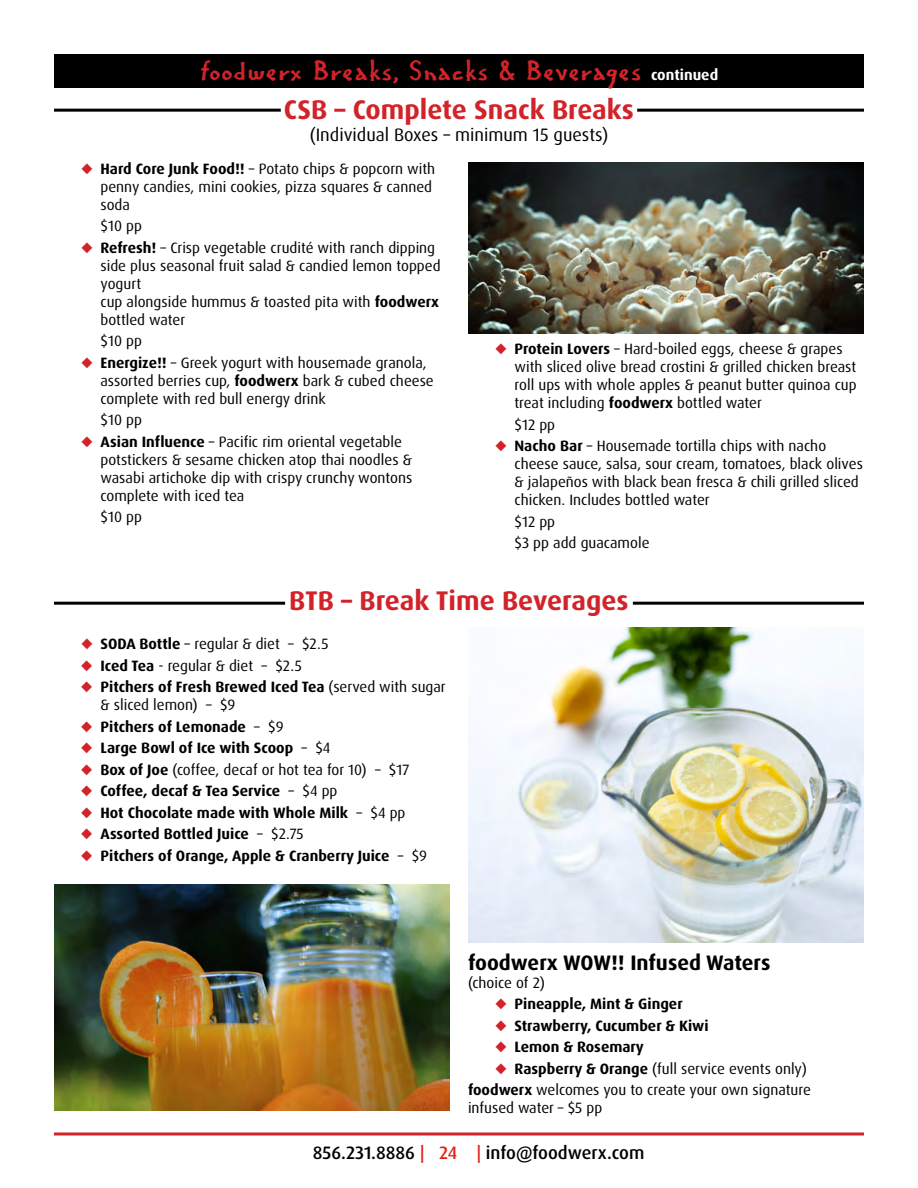
<style>
.page{position:relative;width:918px;height:1188px;background:#fff}
.page>*{position:absolute;margin:0;border:0;box-sizing:border-box;transform-origin:0 0}
.t1{font:30px "Regular Joe";color:#d2232a}
.t2{font:700 27px "Dax Pro";color:#d2232a}
.t3{font:700 21px "Dax Pro";color:#000}
.t4{font:500 18px "Dax Pro";color:#000}
.t5{font:18px "Dax Pro";color:#000}
.t6{font:15px/18px "Dax Pro";color:#000}
.t7{font:700 15px "Dax Pro";color:#000}
.s1{font-family:"Dax Pro";font-weight:700;font-size:15px;color:#fff}
.s2{color:#d2232a}
.s3{font-weight:700}
.s4{font-weight:400}
.s5{color:#e1251b}
</style>
<div class="page">
<svg style="left:54px;top:1132px;width:810px;height:4px"></svg>
<div style="left:54px;top:54px;width:810px;height:33px;background:#000"></div>
<img style="left:468px;top:162px;width:396px;height:172px">
<hr style="left:637px;top:109px;width:227px;height:3px;background:#000">
<hr style="left:54px;top:109px;width:227px;height:3px;background:#000">
<img style="left:54px;top:885px;width:396px;height:225px">
<img style="left:468px;top:627px;width:396px;height:316px">
<hr style="left:633px;top:602px;width:231px;height:3px;background:#000">
<hr style="left:54px;top:602px;width:231px;height:3px;background:#000">
<h1 class="t1" style="left:200px;top:52px;width:520px">foodwerx Breaks, Snacks &amp; Beverages <span class="s1">continued</span></h1>
<h2 class="t2" style="left:284px;top:93px;width:352px">CSB – Complete Snack Breaks</h2>
<p class="t5" style="left:310px;top:123px;width:300px">(Individual Boxes – minimum 15 guests)</p>
<p class="t6" style="left:100px;top:160px;width:336px;text-indent:-20px"><span class="s2">◆</span> <span class="s3">Hard Core Junk Food!!</span> – Potato chips &amp; popcorn with penny candies, mini cookies, pizza squares &amp; canned soda</p>
<p class="t6" style="left:100px;top:217px;width:43px">$10 pp</p>
<p class="t6" style="left:100px;top:239px;width:342px;text-indent:-20px"><span class="s2">◆</span> <span class="s3">Refresh!</span> – Crisp vegetable crudité with ranch dipping side plus seasonal fruit salad &amp; candied lemon topped yogurt<br>cup alongside hummus &amp; toasted pita with <span class="s3">foodwerx </span>bottled water</p>
<p class="t6" style="left:100px;top:332px;width:43px">$10 pp</p>
<p class="t6" style="left:100px;top:354px;width:335px;text-indent:-20px"><span class="s2">◆</span> <span class="s3">Energize!!</span> – Greek yogurt with housemade granola, assorted berries cup, <span class="s3">foodwerx</span> bark &amp; cubed cheese complete with red bull energy drink</p>
<p class="t6" style="left:100px;top:411px;width:43px">$10 pp</p>
<p class="t6" style="left:100px;top:433px;width:313px;text-indent:-20px"><span class="s2">◆</span> <span class="s3">Asian Influence</span> – Pacific rim oriental vegetable potstickers &amp; sesame chicken atop thai noodles &amp; wasabi artichoke dip with crispy crunchy wontons complete with iced tea</p>
<p class="t6" style="left:100px;top:508px;width:43px">$10 pp</p>
<p class="t6" style="left:514px;top:340px;width:344px;text-indent:-20px"><span class="s2">◆</span> <span class="s3">Protein Lovers</span> – Hard-boiled eggs, cheese &amp; grapes with sliced olive bread crostini &amp; grilled chicken breast roll ups with whole apples &amp; peanut butter quinoa cup treat including <span class="s3">foodwerx</span> bottled water</p>
<p class="t6" style="left:514px;top:416px;width:42px">$12 pp</p>
<p class="t6" style="left:514px;top:437px;width:350px;text-indent:-20px"><span class="s2">◆</span> <span class="s3">Nacho Bar</span> – Housemade tortilla chips with nacho cheese sauce, salsa, sour cream, tomatoes, black olives &amp; jalapeños with black bean fresca &amp; chili grilled sliced chicken. Includes bottled water</p>
<p class="t6" style="left:514px;top:511px;width:137px;line-height:21.5px">$12 pp<br>$3 pp add guacamole</p>
<h2 class="t2" style="left:289px;top:583px;width:341px">BTB – Break Time Beverages</h2>
<p class="t6" style="left:81px;top:635px;width:249px"><span class="s2">◆</span> <span class="s3">SODA Bottle</span> – regular &amp; diet – $2.5</p>
<p class="t6" style="left:81px;top:656px;width:222px"><span class="s2">◆</span> <span class="s3">Iced Tea</span> - regular &amp; diet – $2.5</p>
<p class="t6" style="left:100px;top:678px;width:347px;text-indent:-20px"><span class="s2">◆</span> <span class="s3">Pitchers of Fresh Brewed Iced Tea</span> (served with sugar &amp; sliced lemon) – $9</p>
<p class="t7" style="left:81px;top:717px;width:204px"><span class="s2">◆</span> Pitchers of Lemonade <span class="s4">– $9</span></p>
<p class="t7" style="left:81px;top:738px;width:251px"><span class="s2">◆</span> Large Bowl of Ice with Scoop <span class="s4">– $4</span></p>
<p class="t6" style="left:81px;top:761px;width:330px"><span class="s2">◆</span> <span class="s3">Box of Joe</span> (coffee, decaf or hot tea for 10) – $17</p>
<p class="t7" style="left:81px;top:781px;width:258px"><span class="s2">◆</span> Coffee, decaf &amp; Tea Service <span class="s4">– $4 pp</span></p>
<p class="t7" style="left:81px;top:803px;width:326px"><span class="s2">◆</span> Hot Chocolate made with Whole Milk <span class="s4">– $4 pp</span></p>
<p class="t7" style="left:81px;top:824px;width:224px"><span class="s2">◆</span> Assorted Bottled Juice <span class="s4">– $2.75</span></p>
<p class="t7" style="left:81px;top:846px;width:348px"><span class="s2">◆</span> Pitchers of Orange, Apple &amp; Cranberry Juice <span class="s4">– $9</span></p>
<h3 class="t3" style="left:468px;top:949px;width:304px">foodwerx WOW!! Infused Waters</h3>
<p class="t6" style="left:468px;top:973px;width:78px">(choice of 2)</p>
<p class="t7" style="left:495px;top:994px;width:189px"><span class="s2">◆</span> Pineapple, Mint &amp; Ginger</p>
<p class="t7" style="left:495px;top:1016px;width:215px"><span class="s2">◆</span> Strawberry, Cucumber &amp; Kiwi</p>
<p class="t7" style="left:495px;top:1037px;width:150px"><span class="s2">◆</span> Lemon &amp; Rosemary</p>
<p class="t6" style="left:468px;top:1058px;width:344px;line-height:21.5px;text-align:right"><span class="s2">◆</span> <span class="s3">Raspberry &amp; Orange</span> (full service events only) <span class="s3">foodwerx</span> welcomes you to create your own signature</p>
<p class="t6" style="left:468px;top:1099px;width:136px">infused water – $5 pp</p>
<p class="t4" style="left:313px;top:1141px;width:333px">856.231.8886 <span class="s5">| 24 |</span> info@foodwerx.com</p>
</div>
